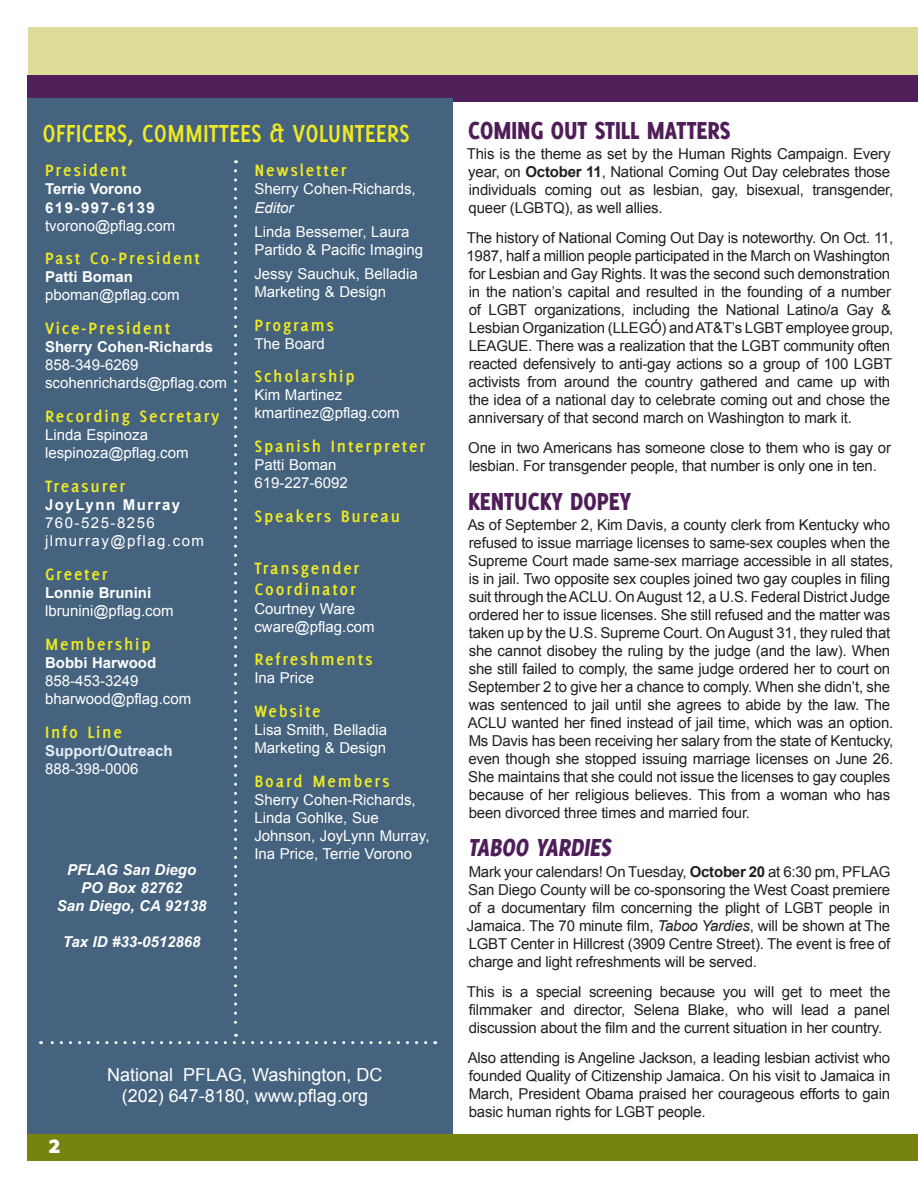
<style>
.page{position:relative;width:918px;height:1188px;background:#fff}
.page>*{position:absolute;margin:0;border:0;box-sizing:border-box;transform-origin:0 0}
.t1{font:800 27px "Delicious";color:#4f1e58;scale:.9 1}
.t2{font:700 27px "Delicious";color:#efea22;scale:.9 1}
.t3{font:800 27px "Delicious";color:#4e1e59;scale:.9 1}
.t4{font:800 27px "Delicious";color:#fff}
.t5{font:700 18px/21.8px "Delicious";letter-spacing:.1em;color:#efea22}
.t6{font:18px "Arial";color:#fff}
.t7{font:15px/18px "Arial";letter-spacing:-.015em;color:#231f20}
.t8{font:15px/18px "Arial";color:#fff}
.t9{font:700 15px "Arial";color:#fff}
.t10{font:italic 700 15px "Arial";color:#fff}
.t11{font:15px/18px "Arial";letter-spacing:.1em;color:#fff}
.t12{font:700 15px "Arial";letter-spacing:.1em;color:#fff}
.t13{font:700 15px "Arial";color:#e5eef8}
.s1{font-style:italic}
.s2{font-weight:700}
</style>
<div class="page">
<div style="left:28px;top:27px;width:890px;height:64px;background:#dddc9b"></div>
<div style="left:27px;top:75px;width:891px;height:27px;background:#501e59"></div>
<div style="left:27px;top:1134px;width:891px;height:27px;background:#76830f"></div>
<div style="left:27px;top:98px;width:426px;height:1036px;background:#45637f"></div>
<svg style="left:41px;top:171px;width:385px;height:873px"></svg>
<p class="t2" style="left:42px;top:118px;width:410px">OFFICERS, COMMITTEES &amp; VOLUNTEERS</p>
<p class="t5" style="left:45px;top:159px;width:83px">President</p>
<p class="t9" style="left:45px;top:179px;width:98px">Terrie Vorono</p>
<p class="t12" style="left:45px;top:197px;width:111px">619-997-6139</p>
<p class="t8" style="left:45px;top:217px;width:132px">tvorono@pflag.com</p>
<p class="t5" style="left:45px;top:247px;width:157px">Past Co-President</p>
<p class="t9" style="left:45px;top:267px;width:89px">Patti Boman</p>
<p class="t8" style="left:45px;top:286px;width:136px">pboman@pflag.com</p>
<p class="t5" style="left:45px;top:317px;width:127px">Vice-President</p>
<p class="t9" style="left:45px;top:337px;width:169px">Sherry Cohen-Richards</p>
<p class="t8" style="left:45px;top:356px;width:95px">858-349-6269</p>
<p class="t8" style="left:45px;top:374px;width:183px">scohenrichards@pflag.com</p>
<p class="t5" style="left:45px;top:405px;width:176px">Recording Secretary</p>
<p class="t8" style="left:45px;top:426px;width:145px">Linda Espinoza lespinoza@pflag.com</p>
<p class="t5" style="left:45px;top:475px;width:82px">Treasurer</p>
<p class="t12" style="left:45px;top:495px;width:137px">JoyLynn Murray</p>
<p class="t11" style="left:45px;top:514px;width:161px">760-525-8256 jlmurray@pflag.com</p>
<p class="t5" style="left:45px;top:563px;width:64px">Greeter</p>
<p class="t9" style="left:45px;top:583px;width:108px">Lonnie Brunini</p>
<p class="t8" style="left:45px;top:602px;width:130px">lbrunini@pflag.com</p>
<p class="t5" style="left:45px;top:633px;width:107px">Membership</p>
<p class="t9" style="left:45px;top:652px;width:113px">Bobbi Harwood</p>
<p class="t8" style="left:45px;top:672px;width:95px">858-453-3249</p>
<p class="t8" style="left:45px;top:690px;width:148px">bharwood@pflag.com</p>
<p class="t5" style="left:45px;top:721px;width:78px">Info Line</p>
<p class="t13" style="left:45px;top:740px;width:129px">Support/Outreach</p>
<p class="t8" style="left:45px;top:760px;width:95px">888-398-0006</p>
<p class="t5" style="left:254px;top:159px;width:94px">Newsletter</p>
<p class="t8" style="left:254px;top:180px;width:163px">Sherry Cohen-Richards,<br><span class="s1">Editor</span></p>
<p class="t8" style="left:254px;top:223px;width:170px">Linda Bessemer, Laura<br>Partido &amp; Pacific Imaging</p>
<p class="t8" style="left:254px;top:265px;width:165px">Jessy Sauchuk, Belladia<br>Marketing &amp; Design</p>
<p class="t5" style="left:254px;top:314px;width:81px">Programs</p>
<p class="t8" style="left:254px;top:335px;width:72px">The Board</p>
<p class="t5" style="left:254px;top:365px;width:102px">Scholarship</p>
<p class="t8" style="left:254px;top:386px;width:147px">Kim Martinez kmartinez@pflag.com</p>
<p class="t5" style="left:254px;top:435px;width:172px">Spanish Interpreter</p>
<p class="t8" style="left:254px;top:456px;width:84px">Patti Boman</p>
<p class="t8" style="left:254px;top:474px;width:95px">619-227-6092</p>
<p class="t5" style="left:254px;top:505px;width:147px">Speakers Bureau</p>
<p class="t5" style="left:254px;top:557px;width:106px">Transgender<br>Coordinator</p>
<p class="t8" style="left:254px;top:599px;width:102px">Courtney Ware</p>
<p class="t8" style="left:254px;top:617px;width:122px">cware@pflag.com</p>
<p class="t5" style="left:254px;top:648px;width:120px">Refreshments</p>
<p class="t8" style="left:254px;top:669px;width:61px">Ina Price</p>
<p class="t5" style="left:254px;top:700px;width:68px">Website</p>
<p class="t8" style="left:254px;top:721px;width:134px">Lisa Smith, Belladia<br>Marketing &amp; Design</p>
<p class="t5" style="left:254px;top:770px;width:137px">Board Members</p>
<p class="t8" style="left:254px;top:791px;width:177px">Sherry Cohen-Richards,<br>Linda Gohlke, Sue<br>Johnson, JoyLynn Murray,<br>Ina Price, Terrie Vorono</p>
<p class="t10" style="left:67px;top:860px;width:131px">PFLAG San Diego</p>
<p class="t10" style="left:81px;top:878px;width:102px">PO Box 82762</p>
<p class="t10" style="left:57px;top:896px;width:151px">San Diego, CA 92138</p>
<p class="t10" style="left:63px;top:932px;width:139px">Tax ID #33-0512868</p>
<p class="t4" style="left:48px;top:1128px;width:14px">2</p>
<p class="t6" style="left:107px;top:1063px;width:277px">National PFLAG, Washington, DC</p>
<p class="t6" style="left:122px;top:1084px;width:248px">(202) 647-8180, www.pflag.org</p>
<p class="t1" style="left:468px;top:114px;width:293px">COMING OUT STILL MATTERS</p>
<p class="t7" style="left:467px;top:145px;width:428px">This is the theme as set by the Human Rights Campaign. Every year, on <span class="s2">October 11</span>, National Coming Out Day celebrates those individuals coming out as lesbian, gay, bisexual, transgender, queer (LGBTQ), as well allies.</p>
<p class="t7" style="left:466px;top:229px;width:429px">The history of National Coming Out Day is noteworthy. On Oct. 11, 1987, half a million people participated in the March on Washington for Lesbian and Gay Rights. It was the second such demonstration in the nation’s capital and resulted in the founding of a number of LGBT organizations, including the National Latino/a Gay &amp; Lesbian Organization (LLEGÓ) and AT&amp;T’s LGBT employee group, LEAGUE. There was a realization that the LGBT community often reacted defensively to anti-gay actions so a group of 100 LGBT activists from around the country gathered and came up with the idea of a national day to celebrate coming out and chose the anniversary of that second march on Washington to mark it.</p>
<p class="t7" style="left:468px;top:439px;width:424px">One in two Americans has someone close to them who is gay or lesbian. For transgender people, that number is only one in ten.</p>
<p class="t1" style="left:468px;top:485px;width:183px">KENTUCKY DOPEY</p>
<p class="t7" style="left:468px;top:516px;width:427px">As of September 2, Kim Davis, a county clerk from Kentucky who refused to issue marriage licenses to same-sex couples when the Supreme Court made same-sex marriage accessible in all states, is in jail. Two opposite sex couples joined two gay couples in filing suit through the ACLU. On August 12, a U.S. Federal District Judge ordered her to issue licenses. She still refused and the matter was taken up by the U.S. Supreme Court. On August 31, they ruled that she cannot disobey the ruling by the judge (and the law). When she still failed to comply, the same judge ordered her to court on September 2 to give her a chance to comply. When she didn’t, she was sentenced to jail until she agrees to abide by the law. The ACLU wanted her fined instead of jail time, which was an option.<br>Ms Davis has been receiving her salary from the state of Kentucky, even though she stopped issuing marriage licenses on June 26.<br>She maintains that she could not issue the licenses to gay couples because of her religious believes. This from a woman who has been divorced three times and married four.</p>
<p class="t3" style="left:468px;top:831px;width:165px">TABOO YARDIES</p>
<p class="t7" style="left:467px;top:863px;width:425px;text-align:justify">Mark your calendars! On Tuesday, <span class="s2">October 20</span> at 6:30 pm, PFLAG San Diego County will be co-sponsoring the West Coast premiere of a documentary film concerning the plight of LGBT people in Jamaica. The 70 minute film, <span class="s1">Taboo Yardies</span>, will be shown at The LGBT Center in Hillcrest (3909 Centre Street). The event is free of charge and light refreshments will be served.</p>
<p class="t7" style="left:467px;top:983px;width:425px;text-align:justify">This is a special screening because you will get to meet the filmmaker and director, Selena Blake, who will lead a panel discussion about the film and the current situation in her country.</p>
<p class="t7" style="left:468px;top:1049px;width:424px;text-align:justify">Also attending is Angeline Jackson, a leading lesbian activist who founded Quality of Citizenship Jamaica. On his visit to Jamaica in March, President Obama praised her courageous efforts to gain basic human rights for LGBT people.</p>
</div>
